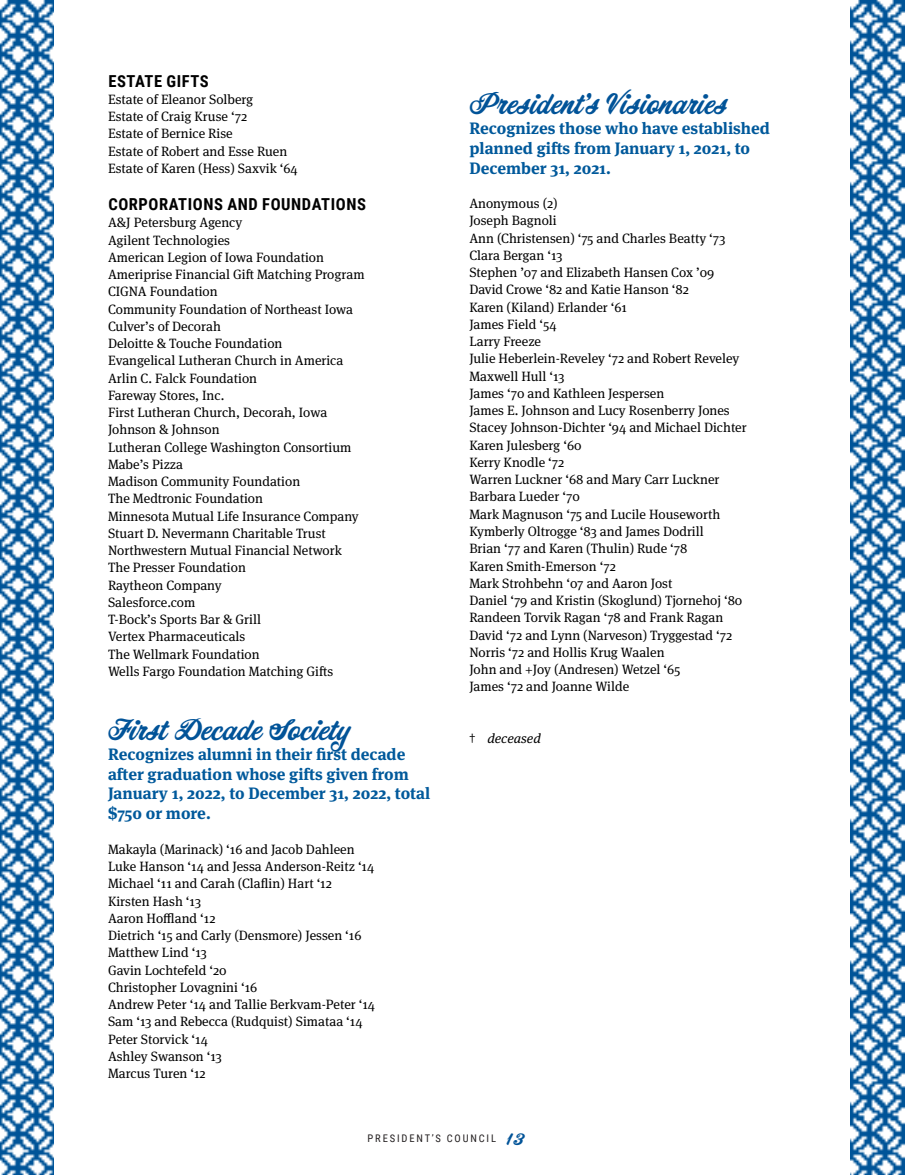
<style>
.page{position:relative;width:905px;height:1175px;background:#fff}
.page>*{position:absolute;margin:0;border:0;box-sizing:border-box;transform-origin:0 0}
.PRESIDENT_S_LETTER_B{font:27px "Corner Store JF";color:#015398}
.President_Council_de{font:700 16.5px/19.8px "Meta Serif Pro";color:#00599b}
.President_s_council{font:700 16.5px "Roboto Condensed";letter-spacing:.035em;color:#000}
.President_s_Council{font:13.5px "Meta Serif Pro";color:#000}
.President_s_Council-2{font:italic 13.5px "Meta Serif Pro";color:#000}
.t1{font:10.5px "Roboto Condensed";letter-spacing:.175em;color:#231f20}
.s1{font-style:normal}
.s2{font-family:"Corner Store JF";font-size:15px;color:#015398}
</style>
<div class="page">
<img style="left:0;top:0;width:904px;height:1174px">
<div style="left:54px;top:0;width:795px;height:1174px;background:#fff"></div>
<p class="President_s_council" style="left:108px;top:69px;width:102px">ESTATE GIFTS</p>
<p class="President_s_Council" style="left:108px;top:89px;width:147px">Estate of Eleanor Solberg</p>
<p class="President_s_Council" style="left:108px;top:107px;width:140px">Estate of Craig Kruse ‘72</p>
<p class="President_s_Council" style="left:108px;top:124px;width:126px">Estate of Bernice Rise</p>
<p class="President_s_Council" style="left:108px;top:141px;width:181px">Estate of Robert and Esse Ruen</p>
<p class="President_s_Council" style="left:108px;top:158px;width:191px">Estate of Karen (Hess) Saxvik ‘64</p>
<p class="President_s_council" style="left:108px;top:193px;width:259px">CORPORATIONS AND FOUNDATIONS</p>
<p class="President_s_Council" style="left:108px;top:213px;width:136px">A&amp;J Petersburg Agency</p>
<p class="President_s_Council" style="left:108px;top:230px;width:123px">Agilent Technologies</p>
<p class="President_s_Council" style="left:108px;top:247px;width:217px">American Legion of Iowa Foundation</p>
<p class="President_s_Council" style="left:108px;top:264px;width:258px">Ameriprise Financial Gift Matching Program</p>
<p class="President_s_Council" style="left:108px;top:282px;width:111px">CIGNA Foundation</p>
<p class="President_s_Council" style="left:108px;top:299px;width:247px">Community Foundation of Northeast Iowa</p>
<p class="President_s_Council" style="left:108px;top:316px;width:114px">Culver’s of Decorah</p>
<p class="President_s_Council" style="left:108px;top:333px;width:176px">Deloitte &amp; Touche Foundation</p>
<p class="President_s_Council" style="left:108px;top:351px;width:237px">Evangelical Lutheran Church in America</p>
<p class="President_s_Council" style="left:108px;top:368px;width:151px">Arlin C. Falck Foundation</p>
<p class="President_s_Council" style="left:108px;top:385px;width:118px">Fareway Stores, Inc.</p>
<p class="President_s_Council" style="left:108px;top:402px;width:221px">First Lutheran Church, Decorah, Iowa</p>
<p class="President_s_Council" style="left:108px;top:420px;width:113px">Johnson &amp; Johnson</p>
<p class="President_s_Council" style="left:108px;top:437px;width:245px">Lutheran College Washington Consortium</p>
<p class="President_s_Council" style="left:108px;top:454px;width:76px">Mabe’s Pizza</p>
<p class="President_s_Council" style="left:108px;top:471px;width:194px">Madison Community Foundation</p>
<p class="President_s_Council" style="left:108px;top:489px;width:156px">The Medtronic Foundation</p>
<p class="President_s_Council" style="left:108px;top:506px;width:252px">Minnesota Mutual Life Insurance Company</p>
<p class="President_s_Council" style="left:108px;top:523px;width:219px">Stuart D. Nevermann Charitable Trust</p>
<p class="President_s_Council" style="left:108px;top:540px;width:235px">Northwestern Mutual Financial Network</p>
<p class="President_s_Council" style="left:108px;top:558px;width:139px">The Presser Foundation</p>
<p class="President_s_Council" style="left:108px;top:575px;width:115px">Raytheon Company</p>
<p class="President_s_Council" style="left:108px;top:592px;width:89px">Salesforce.com</p>
<p class="President_s_Council" style="left:108px;top:609px;width:154px">T-Bock’s Sports Bar &amp; Grill</p>
<p class="President_s_Council" style="left:108px;top:627px;width:139px">Vertex Pharmaceuticals</p>
<p class="President_s_Council" style="left:108px;top:644px;width:153px">The Wellmark Foundation</p>
<p class="President_s_Council" style="left:108px;top:661px;width:227px">Wells Fargo Foundation Matching Gifts</p>
<p class="PRESIDENT_S_LETTER_B" style="left:108px;top:710px;width:243px">First Decade Society</p>
<p class="President_Council_de" style="left:108px;top:743px;width:323px">Recognizes alumni in their first decade after graduation whose gifts given from January 1, 2022, to December 31, 2022, total $750 or more.</p>
<p class="President_s_Council" style="left:108px;top:839px;width:248px">Makayla (Marinack) ‘16 and Jacob Dahleen</p>
<p class="President_s_Council" style="left:108px;top:856px;width:268px">Luke Hanson ‘14 and Jessa Anderson-Reitz ‘14</p>
<p class="President_s_Council" style="left:108px;top:873px;width:225px">Michael ‘11 and Carah (Claflin) Hart ‘12</p>
<p class="President_s_Council" style="left:108px;top:891px;width:94px">Kirsten Hash ‘13</p>
<p class="President_s_Council" style="left:108px;top:908px;width:109px">Aaron Hoffland ‘12</p>
<p class="President_s_Council" style="left:108px;top:925px;width:255px">Dietrich ‘15 and Carly (Densmore) Jessen ‘16</p>
<p class="President_s_Council" style="left:108px;top:942px;width:100px">Matthew Lind ‘13</p>
<p class="President_s_Council" style="left:108px;top:960px;width:120px">Gavin Lochtefeld ‘20</p>
<p class="President_s_Council" style="left:108px;top:977px;width:151px">Christopher Lovagnini ‘16</p>
<p class="President_s_Council" style="left:108px;top:994px;width:269px">Andrew Peter ‘14 and Tallie Berkvam-Peter ‘14</p>
<p class="President_s_Council" style="left:108px;top:1011px;width:256px">Sam ‘13 and Rebecca (Rudquist) Simataa ‘14</p>
<p class="President_s_Council" style="left:108px;top:1029px;width:101px">Peter Storvick ‘14</p>
<p class="President_s_Council" style="left:108px;top:1046px;width:115px">Ashley Swanson ‘13</p>
<p class="President_s_Council" style="left:108px;top:1063px;width:99px">Marcus Turen ‘12</p>
<p class="PRESIDENT_S_LETTER_B" style="left:469px;top:84px;width:259px">President’s Visionaries</p>
<p class="President_Council_de" style="left:469px;top:117px;width:302px">Recognizes those who have established planned gifts from January 1, 2021, to<br>December 31, 2021.</p>
<p class="President_s_Council" style="left:469px;top:194px;width:90px">Anonymous (2)</p>
<p class="President_s_Council" style="left:469px;top:211px;width:89px">Joseph Bagnoli</p>
<p class="President_s_Council" style="left:469px;top:228px;width:258px">Ann (Christensen) ‘75 and Charles Beatty ‘73</p>
<p class="President_s_Council" style="left:469px;top:245px;width:95px">Clara Bergan ‘13</p>
<p class="President_s_Council" style="left:469px;top:263px;width:246px">Stephen ’07 and Elizabeth Hansen Cox ’09</p>
<p class="President_s_Council" style="left:469px;top:280px;width:221px">David Crowe ‘82 and Katie Hanson ‘82</p>
<p class="President_s_Council" style="left:469px;top:297px;width:159px">Karen (Kiland) Erlander ‘61</p>
<p class="President_s_Council" style="left:469px;top:314px;width:89px">James Field ‘54</p>
<p class="President_s_Council" style="left:469px;top:332px;width:73px">Larry Freeze</p>
<p class="President_s_Council" style="left:469px;top:349px;width:271px">Julie Heberlein-Reveley ‘72 and Robert Reveley</p>
<p class="President_s_Council" style="left:469px;top:366px;width:97px">Maxwell Hull ‘13</p>
<p class="President_s_Council" style="left:469px;top:383px;width:196px">James ‘70 and Kathleen Jespersen</p>
<p class="President_s_Council" style="left:469px;top:401px;width:262px">James E. Johnson and Lucy Rosenberry Jones</p>
<p class="President_s_Council" style="left:469px;top:418px;width:279px">Stacey Johnson-Dichter ‘94 and Michael Dichter</p>
<p class="President_s_Council" style="left:469px;top:435px;width:114px">Karen Julesberg ‘60</p>
<p class="President_s_Council" style="left:469px;top:452px;width:96px">Kerry Knodle ‘72</p>
<p class="President_s_Council" style="left:469px;top:470px;width:251px">Warren Luckner ‘68 and Mary Carr Luckner</p>
<p class="President_s_Council" style="left:469px;top:487px;width:112px">Barbara Lueder ‘70</p>
<p class="President_s_Council" style="left:469px;top:504px;width:252px">Mark Magnuson ‘75 and Lucile Houseworth</p>
<p class="President_s_Council" style="left:469px;top:521px;width:236px">Kymberly Oltrogge ‘83 and James Dodrill</p>
<p class="President_s_Council" style="left:469px;top:539px;width:219px">Brian ‘77 and Karen (Thulin) Rude ‘78</p>
<p class="President_s_Council" style="left:469px;top:556px;width:148px">Karen Smith-Emerson ‘72</p>
<p class="President_s_Council" style="left:469px;top:573px;width:204px">Mark Strohbehn ‘07 and Aaron Jost</p>
<p class="President_s_Council" style="left:469px;top:590px;width:274px">Daniel ‘79 and Kristin (Skoglund) Tjornehoj ‘80</p>
<p class="President_s_Council" style="left:469px;top:608px;width:255px">Randeen Torvik Ragan ‘78 and Frank Ragan</p>
<p class="President_s_Council" style="left:469px;top:625px;width:264px">David ‘72 and Lynn (Narveson) Tryggestad ‘72</p>
<p class="President_s_Council" style="left:469px;top:642px;width:197px">Norris ‘72 and Hollis Krug Waalen</p>
<p class="President_s_Council" style="left:469px;top:659px;width:212px">John and +Joy (Andresen) Wetzel ‘65</p>
<p class="President_s_Council" style="left:469px;top:677px;width:161px">James ‘72 and Joanne Wilde</p>
<p class="President_s_Council-2" style="left:469px;top:728px;width:73px"><span class="s1">†</span> deceased</p>
<p class="t1" style="left:367px;top:1131px;width:158px">PRESIDENT’S COUNCIL <span class="s2">13</span></p>
</div>
